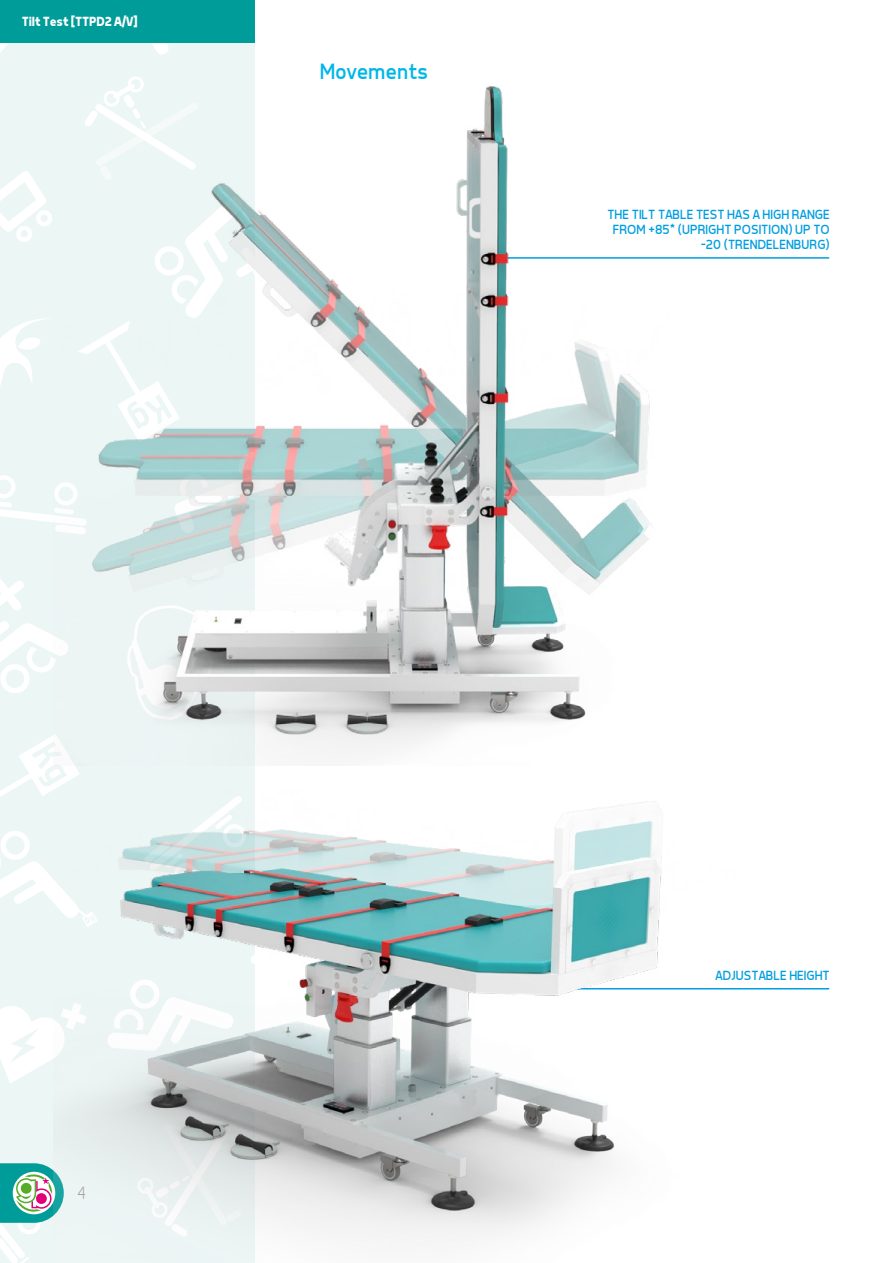
<style>
.page{position:relative;width:893px;height:1263px;background:#fff}
.page>*{position:absolute;margin:0;border:0;box-sizing:border-box;transform-origin:0 0}
.t1{font:22.5px "Tepeno Sans";color:#00b6e8}
.t2{font:300 18px "Tepeno Sans";color:#989191;scale:.9 1}
.t3{font:13.5px/15px "Tepeno Sans";color:#009ee0;text-align:right}
.t4{font:700 13.5px "Tepeno Sans";letter-spacing:-.02em;color:#fff}
</style>
<div class="page">
<div style="left:0;top:0;width:255px;height:1263px;background:#ecf6f5"></div>
<svg style="left:152px;top:43px;width:17px;height:11px"></svg>
<svg style="left:0;top:579px;width:53px;height:114px"></svg>
<svg style="left:0;top:171px;width:52px;height:71px"></svg>
<svg style="left:0;top:318px;width:49px;height:67px"></svg>
<svg style="left:0;top:475px;width:53px;height:47px"></svg>
<svg style="left:0;top:736px;width:53px;height:168px"></svg>
<svg style="left:0;top:43px;width:8px;height:9px"></svg>
<svg style="left:0;top:1006px;width:53px;height:77px"></svg>
<div style="left:0;top:0;width:255px;height:43px;background:#009c99"></div>
<svg style="left:0;top:1163px;width:53px;height:100px"></svg>
<hr style="left:489px;top:257px;width:340px;height:2px;background:#009ee0">
<hr style="left:421px;top:988px;width:408px;height:1px;background:#009ee0">
<img style="left:53px;top:76px;width:617px;height:604px">
<img style="left:53px;top:680px;width:683px;height:560px">
<p class="t4" style="left:21px;top:13px;width:117px">Tilt Test [TTPD2 A/V]</p>
<h1 class="t1" style="left:319px;top:58px;width:110px">Movements</h1>
<p class="t3" style="left:607px;top:206px;width:224px">THE TILT TABLE TEST HAS A HIGH RANGE<br>FROM +85* (UPRIGHT POSITION) UP TO -20 (TRENDELENBURG)</p>
<h2 class="t2" style="left:77px;top:1182px;width:11px">4</h2>
<p class="t3" style="left:715px;top:967px;width:116px">ADJUSTABLE HEIGHT</p>
</div>
